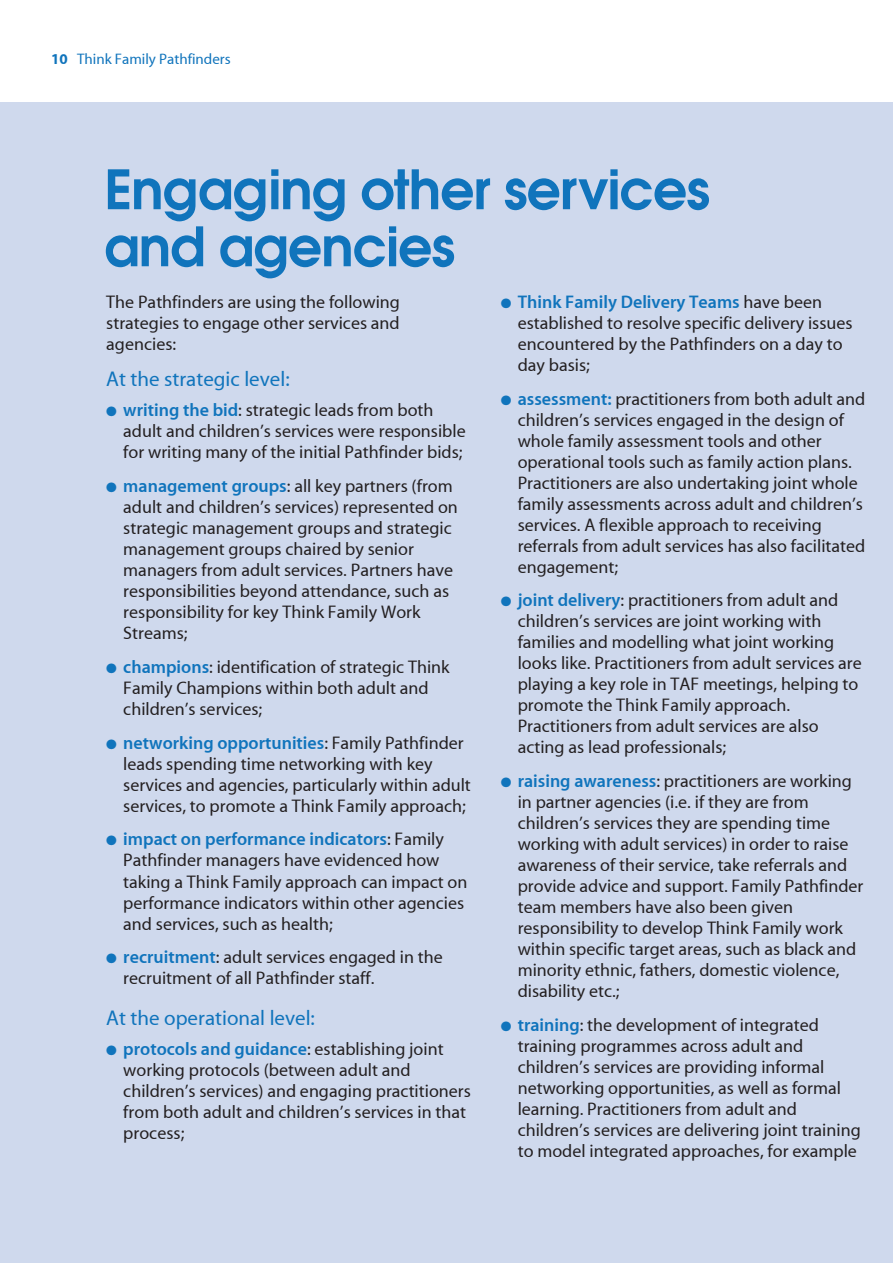
<style>
.page{position:relative;width:893px;height:1263px;background:#fff}
.page>*{position:absolute;margin:0;border:0;box-sizing:border-box;transform-origin:0 0}
.t1{font:600 54px/57px "Avant Garde";letter-spacing:-.02em;color:#1074bc}
.t2{font:21px "Myriad MM";color:#1074bc}
.t3{font:18px/21px "Myriad MM";color:#231f20}
.t4{font:700 18px "Myriad MM Semi";color:#1074bc}
.t5{font:15px "Myriad MM";color:#1074bc}
.s1{font-family:"Myriad MM Bold"}
.s2{color:#1074bc}
.s3{font-family:"Myriad MM Semi";font-weight:700;color:#1074bc}
.s4{font-family:"Myriad MM";font-weight:400;color:#231f20}
</style>
<div class="page">
<div style="left:0;top:102px;width:893px;height:1161px;background:#cfd9ed"></div>
<p class="t5" style="left:51px;top:51px;width:181px"><span class="s1">10</span> Think Family Pathfinders</p>
<h1 class="t1" style="left:104px;top:160px;width:607px">Engaging other services and agencies</h1>
<p class="t3" style="left:106px;top:292px;width:295px;text-align:justify">The Pathfinders are using the following strategies to engage other services and agencies:</p>
<p class="t2" style="left:106px;top:369px;width:185px">At the strategic level:</p>
<p class="t3" style="left:123px;top:401px;width:344px;text-indent:-17px"><span class="s2">●</span> <span class="s3">writing the bid</span>: strategic leads from both adult and children’s services were responsible for writing many of the initial Pathfinder bids;</p>
<p class="t3" style="left:123px;top:476px;width:336px;text-indent:-17px"><span class="s2">●</span> <span class="s3">management groups</span>: all key partners (from adult and children’s services) represented on strategic management groups and strategic management groups chaired by senior managers from adult services. Partners have responsibilities beyond attendance, such as responsibility for key Think Family Work Streams;</p>
<p class="t3" style="left:123px;top:657px;width:328px;text-indent:-17px"><span class="s2">●</span> <span class="s3">champions</span>: identification of strategic Think<br>Family Champions within both adult and children’s services;</p>
<p class="t4" style="left:106px;top:733px;width:359px">● networking opportunities<span class="s4">: Family Pathfinder</span></p>
<p class="t3" style="left:123px;top:754px;width:349px">leads spending time networking with key services and agencies, particularly within adult services, to promote a Think Family approach;</p>
<p class="t4" style="left:106px;top:830px;width:339px">● impact on performance indicators<span class="s4">: Family</span></p>
<p class="t3" style="left:123px;top:851px;width:346px">Pathfinder managers have evidenced how taking a Think Family approach can impact on performance indicators within other agencies and services, such as health;</p>
<p class="t3" style="left:123px;top:947px;width:321px;text-indent:-17px"><span class="s2">●</span> <span class="s3">recruitment</span>: adult services engaged in the recruitment of all Pathfinder staff.</p>
<p class="t2" style="left:106px;top:1008px;width:210px">At the operational level:</p>
<p class="t4" style="left:106px;top:1040px;width:339px">● protocols and guidance<span class="s4">: establishing joint</span></p>
<p class="t3" style="left:123px;top:1060px;width:349px">working protocols (between adult and children’s services) and engaging practitioners from both adult and children’s services in that process;</p>
<p class="t4" style="left:501px;top:293px;width:323px">● Think Family Delivery Teams <span class="s4">have been</span></p>
<p class="t3" style="left:518px;top:313px;width:336px">established to resolve specific delivery issues encountered by the Pathfinders on a day to day basis;</p>
<p class="t3" style="left:518px;top:389px;width:349px;text-indent:-17px"><span class="s2">●</span> <span class="s3">assessment:</span> practitioners from both adult and children’s services engaged in the design of whole family assessment tools and other operational tools such as family action plans.<br>Practitioners are also undertaking joint whole family assessments across adult and children’s services. A flexible approach to receiving referrals from adult services has also facilitated engagement;</p>
<p class="t3" style="left:518px;top:591px;width:346px;text-indent:-17px"><span class="s2">●</span> <span class="s3">joint delivery</span>: practitioners from adult and children’s services are joint working with families and modelling what joint working looks like. Practitioners from adult services are playing a key role in TAF meetings, helping to promote the Think Family approach.<br>Practitioners from adult services are also acting as lead professionals;</p>
<p class="t3" style="left:518px;top:771px;width:347px;text-indent:-17px"><span class="s2">●</span> <span class="s3">raising awareness</span>: practitioners are working in partner agencies (i.e. if they are from children’s services they are spending time working with adult services) in order to raise awareness of their service, take referrals and provide advice and support. Family Pathfinder team members have also been given responsibility to develop Think Family work within specific target areas, such as black and minority ethnic, fathers, domestic violence, disability etc.;</p>
<p class="t3" style="left:518px;top:1015px;width:344px;text-indent:-17px"><span class="s2">●</span> <span class="s3">training</span>: the development of integrated training programmes across adult and children’s services are providing informal networking opportunities, as well as formal learning. Practitioners from adult and children’s services are delivering joint training to model integrated approaches, for example</p>
</div>
